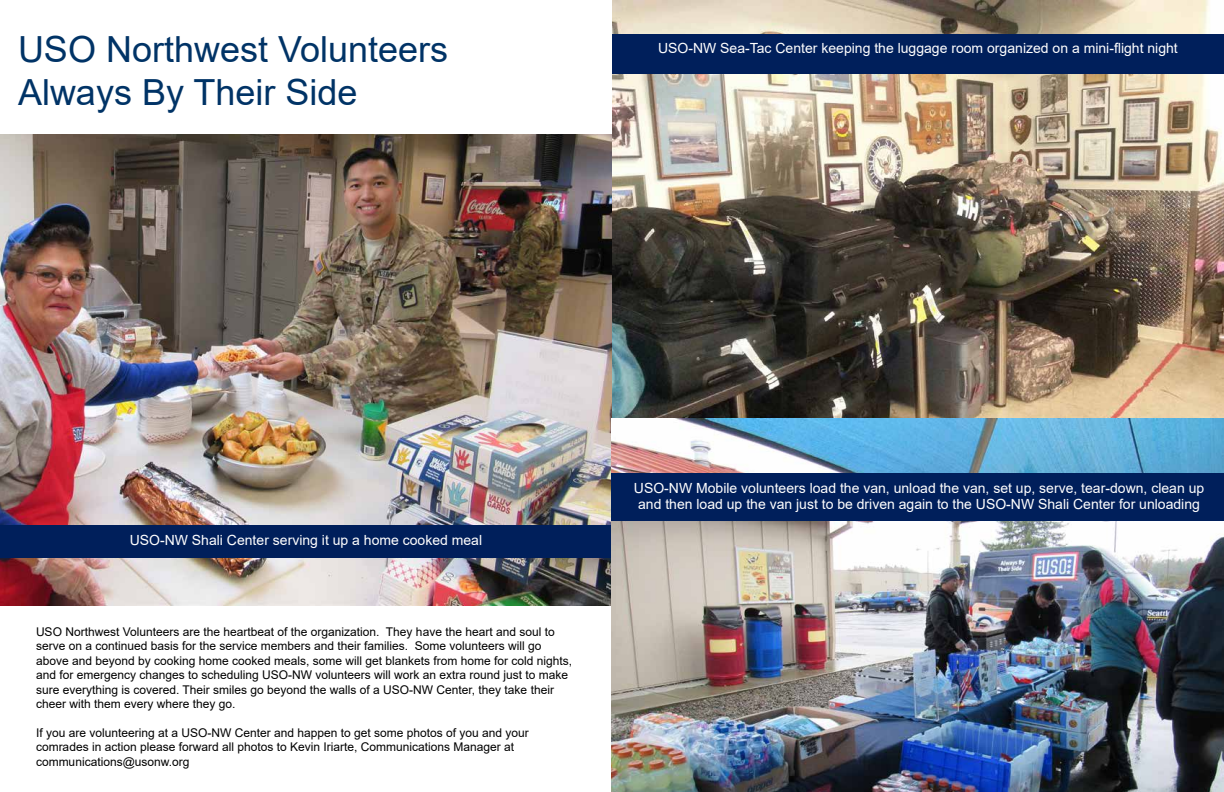
<style>
.page{position:relative;width:1224px;height:792px;background:#fff}
.page>*{position:absolute;margin:0;border:0;box-sizing:border-box;transform-origin:0 0}
.t1{font:36px/43.2px "Arial";color:#036}
.t2{font:14px/16.8px "Arial";color:#fff;text-align:center}
.t3{font:12px/14.4px "Arial";color:#000}
</style>
<div class="page">
<img style="left:0;top:135px;width:611px;height:471px">
<div style="left:0;top:526px;width:612px;height:32px;background:#001f5b"></div>
<img style="left:611px;top:0;width:613px;height:792px">
<div style="left:612px;top:34px;width:612px;height:40px;background:#001f5b"></div>
<div style="left:611px;top:473px;width:613px;height:48px;background:#001f5b"></div>
<h1 class="t1" style="left:18px;top:28px;width:432px">USO Northwest Volunteers<br>Always By Their Side</h1>
<p class="t2" style="left:658px;top:40px;width:521px">USO-NW Sea-Tac Center keeping the luggage room organized on a mini-flight night</p>
<p class="t2" style="left:130px;top:531px;width:354px">USO-NW Shali Center serving it up a home cooked meal</p>
<p class="t3" style="left:36px;top:625px;width:538px">USO Northwest Volunteers are the heartbeat of the organization. They have the heart and soul to serve on a continued basis for the service members and their families. Some volunteers will go above and beyond by cooking home cooked meals, some will get blankets from home for cold nights, and for emergency changes to scheduling USO-NW volunteers will work an extra round just to make sure everything is covered. Their smiles go beyond the walls of a USO-NW Center, they take their cheer with them every where they go.</p>
<p class="t3" style="left:36px;top:725px;width:494px">If you are volunteering at a USO-NW Center and happen to get some photos of you and your comrades in action please forward all photos to Kevin Iriarte, Communications Manager at communications@usonw.org</p>
<p class="t2" style="left:634px;top:479px;width:572px">USO-NW Mobile volunteers load the van, unload the van, set up, serve, tear-down, clean up and then load up the van just to be driven again to the USO-NW Shali Center for unloading</p>
</div>
